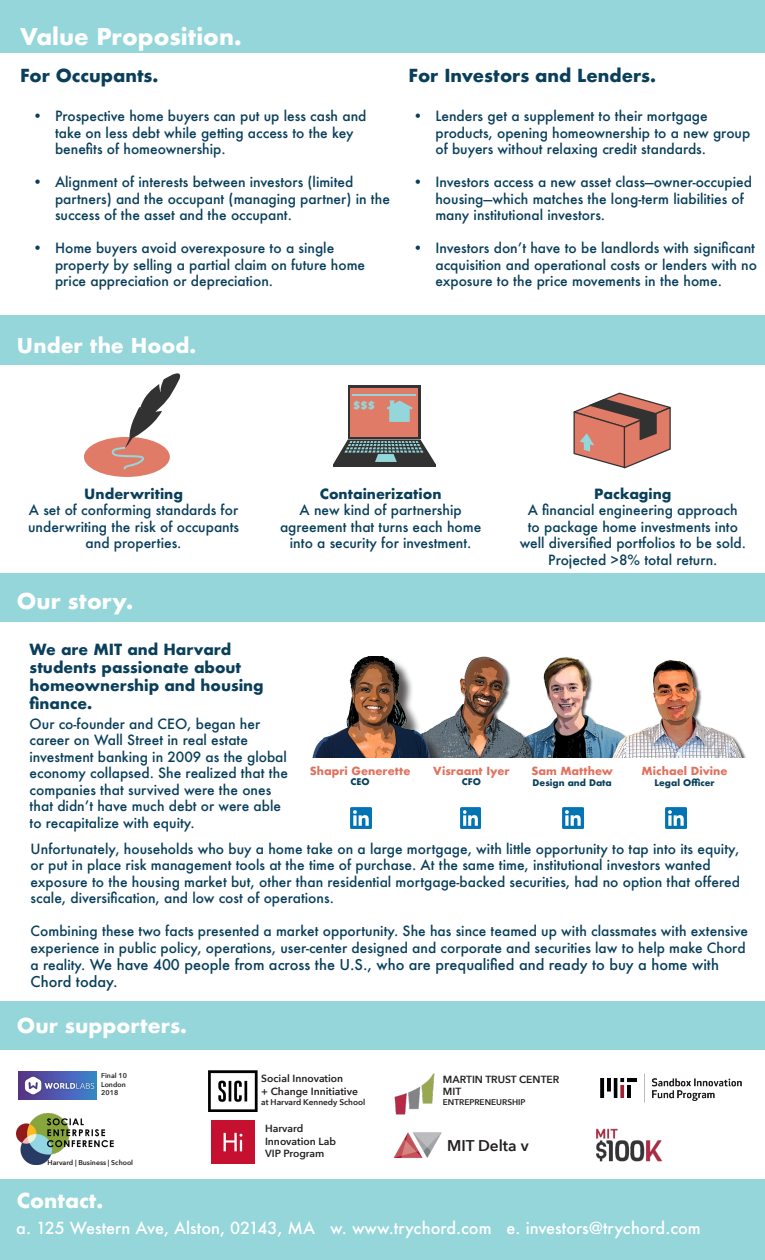
<style>
.page{position:relative;width:765px;height:1260px;background:#fff}
.page>*{position:absolute;margin:0;border:0;box-sizing:border-box;transform-origin:0 0}
.t1{font:700 22.5px "Futura";color:#fff}
.t2{font:700 21.25px "Futura";letter-spacing:.005em;color:#fff}
.t3{font:700 20px "Futura";color:#fff}
.t4{font:700 17.5px "Futura";color:#093f5b}
.t5{font:500 16.25px "Futura";color:#fff}
.t6{font:600 15.5px "Avenir Next";color:#231f20}
.t7{font:700 15px/18px "Futura";color:#093f5b}
.t8{font:500 14.5px/17.4px "Futura";color:#093f5b}
.t9{font:500 13.75px/16.5px "Futura";color:#093f5b}
.t10{font:700 13.75px "Futura";color:#093f5b}
.t11{font:700 10.88px "Futura";color:#df725f}
.t12{font:600 10.38px "Avenir Next";color:#231f20}
.t13{font:800 10.38px "Avenir Next";color:#95d6da}
.t14{font:700 8.88px "Futura";color:#093f5b}
.t15{font:600 8.25px "Avenir Next";color:#231f20}
.t16{font:600 7px "Avenir Next";color:#231f20}
.s1{font-size:13.75px}
</style>
<div class="page">
<div style="left:0;top:315px;width:765px;height:49px;background:#95d6da"></div>
<div style="left:0;top:573px;width:765px;height:49px;background:#95d6da"></div>
<div style="left:0;top:1001px;width:765px;height:49px;background:#95d6da"></div>
<div style="left:0;top:1179px;width:765px;height:81px;background:#95d6da"></div>
<div style="left:0;top:0;width:765px;height:52px;background:#95d6da"></div>
<div style="left:84px;top:437px;width:86px;height:40px;background:#e07b67;border-radius:50%"></div>
<img style="left:394px;top:1073px;width:41px;height:42px">
<img style="left:600px;top:1073px;width:142px;height:30px">
<img style="left:17px;top:1113px;width:96px;height:52px">
<img style="left:208px;top:1070px;width:50px;height:41px">
<img style="left:212px;top:1120px;width:43px;height:43px">
<img style="left:596px;top:1128px;width:66px;height:34px">
<img style="left:394px;top:1132px;width:48px;height:26px">
<img style="left:18px;top:1071px;width:78px;height:28px">
<div style="left:348px;top:385px;width:72px;height:54px;background:linear-gradient(to right,#333,#333)"></div>
<div style="left:350px;top:388px;width:68px;height:48px;background:#e07b67"></div>
<svg style="left:387px;top:400px;width:26px;height:22px"></svg>
<hr style="left:333px;top:465px;width:103px;height:2px;background:#323232">
<svg style="left:333px;top:439px;width:103px;height:25px;background:#687677"></svg>
<hr style="left:352px;top:394px;width:64px;height:2px;background:#95d6da">
<svg style="left:573px;top:392px;width:98px;height:77px"></svg>
<svg style="left:110px;top:373px;width:71px;height:99px"></svg>
<img style="left:542px;top:657px;width:70px;height:101px">
<img style="left:446px;top:656px;width:96px;height:102px">
<img style="left:312px;top:657px;width:134px;height:101px">
<img style="left:612px;top:660px;width:133px;height:98px">
<img style="left:351px;top:808px;width:20px;height:20px">
<img style="left:460px;top:808px;width:21px;height:20px">
<img style="left:665px;top:808px;width:21px;height:20px">
<img style="left:562px;top:808px;width:21px;height:20px">
<p class="t1" style="left:20px;top:20px;width:223px">Value Proposition.</p>
<p class="t4" style="left:20px;top:63px;width:140px">For Occupants.</p>
<p class="t4" style="left:409px;top:63px;width:249px">For Investors and Lenders.</p>
<p class="t9" style="left:55px;top:108px;width:313px;text-indent:-22px">• Prospective home buyers can put up less cash and take on less debt while getting access to the key benefits of homeownership.</p>
<p class="t9" style="left:55px;top:174px;width:337px;text-indent:-22px">• Alignment of interests between investors (limited partners) and the occupant (managing partner) in the success of the asset and the occupant.</p>
<p class="t9" style="left:55px;top:240px;width:312px;text-indent:-22px">• Home buyers avoid overexposure to a single property by selling a partial claim on future home price appreciation or depreciation.</p>
<p class="t9" style="left:435px;top:108px;width:316px;text-indent:-22px">• Lenders get a supplement to their mortgage products, opening homeownership to a new group of buyers without relaxing credit standards.</p>
<p class="t9" style="left:435px;top:174px;width:318px;text-indent:-22px">• Investors access a new asset class—owner-occupied housing—which matches the long-term liabilities of many institutional investors.</p>
<p class="t9" style="left:435px;top:240px;width:323px;text-indent:-22px">• Investors don’t have to be landlords with significant acquisition and operational costs or lenders with no exposure to the price movements in the home.</p>
<p class="t3" style="left:17px;top:331px;width:181px">Under the Hood.</p>
<p class="t10" style="left:84px;top:483px;width:100px">Underwriting</p>
<p class="t9" style="left:28px;top:502px;width:212px;text-align:center">A set of conforming standards for underwriting the risk of occupants and properties.</p>
<p class="t2" style="left:17px;top:586px;width:118px">Our story.</p>
<p class="t13" style="left:353px;top:399px;width:23px">$$$</p>
<p class="t10" style="left:320px;top:483px;width:123px">Containerization</p>
<p class="t9" style="left:280px;top:502px;width:203px;text-align:center">A new kind of partnership agreement that turns each home into a security for investment.</p>
<p class="t10" style="left:594px;top:483px;width:79px">Packaging</p>
<p class="t9" style="left:520px;top:502px;width:228px;text-align:center">A financial engineering approach<br>to package home investments into well diversified portfolios to be sold.<br>Projected &gt;8% total return.</p>
<p class="t7" style="left:30px;top:640px;width:236px">We are MIT and Harvard students passionate about homeownership and housing finance.</p>
<p class="t9" style="left:30px;top:715px;width:260px">Our co-founder and CEO, began her career on Wall Street in real estate investment banking in 2009 as the global economy collapsed. She realized that the companies that survived were the ones that didn’t have much debt or were able to recapitalize with equity.</p>
<p class="t9" style="left:31px;top:840px;width:711px">Unfortunately, households who buy a home take on a large mortgage, with little opportunity to tap into its equity, or put in place risk management tools at the time of purchase. At the same time, institutional investors wanted exposure to the housing market but, other than residential mortgage-backed securities, had no option that offered scale, diversification, and low cost of operations.</p>
<p class="t9" style="left:31px;top:922px;width:719px">Combining these two facts presented a market opportunity. She has since teamed up with classmates with extensive experience in public policy, operations, user-center designed and corporate and securities law to help make Chord</p>
<p class="t8" style="left:31px;top:956px;width:690px"><span class="s1">a reality.</span> We have 400 people from across the U.S., who are prequalified and ready to buy a home with<br>Chord today.</p>
<p class="t11" style="left:433px;top:763px;width:78px">Visraant Iyer</p>
<p class="t14" style="left:462px;top:775px;width:20px">CFO</p>
<p class="t11" style="left:310px;top:763px;width:102px">Shapri Generette</p>
<p class="t14" style="left:351px;top:776px;width:21px">CEO</p>
<p class="t11" style="left:531px;top:763px;width:83px">Sam Matthew</p>
<p class="t14" style="left:533px;top:776px;width:81px">Design and Data</p>
<p class="t11" style="left:642px;top:763px;width:87px">Michael Divine</p>
<p class="t14" style="left:654px;top:776px;width:62px">Legal Officer</p>
<p class="t3" style="left:17px;top:1011px;width:172px">Our supporters.</p>
<p class="t16" style="left:101px;top:1070px;width:27px">Final 10</p>
<p class="t16" style="left:101px;top:1078px;width:26px">London</p>
<p class="t16" style="left:101px;top:1087px;width:19px">2018</p>
<p class="t16" style="left:48px;top:1157px;width:87px">Harvard | Business | School</p>
<p class="t12" style="left:261px;top:1070px;width:83px">Social Innovation</p>
<p class="t12" style="left:261px;top:1082px;width:98px">+ Change Innitiative</p>
<p class="t15" style="left:261px;top:1095px;width:106px">at Harvard Kennedy School</p>
<p class="t12" style="left:265px;top:1120px;width:40px">Harvard</p>
<p class="t12" style="left:265px;top:1132px;width:72px">Innovation Lab</p>
<p class="t12" style="left:265px;top:1145px;width:61px">VIP Program</p>
<p class="t12" style="left:443px;top:1071px;width:118px">MARTIN TRUST CENTER</p>
<p class="t12" style="left:443px;top:1083px;width:20px">MIT</p>
<p class="t15" style="left:443px;top:1095px;width:84px">ENTREPRENEURSHIP</p>
<p class="t6" style="left:447px;top:1132px;width:83px">MIT Delta v</p>
<p class="t3" style="left:17px;top:1186px;width:88px">Contact.</p>
<p class="t5" style="left:16px;top:1217px;width:686px">a. 125 Western Ave, Alston, 02143, MA w. www.trychord.com e. investors@trychord.com</p>
</div>
